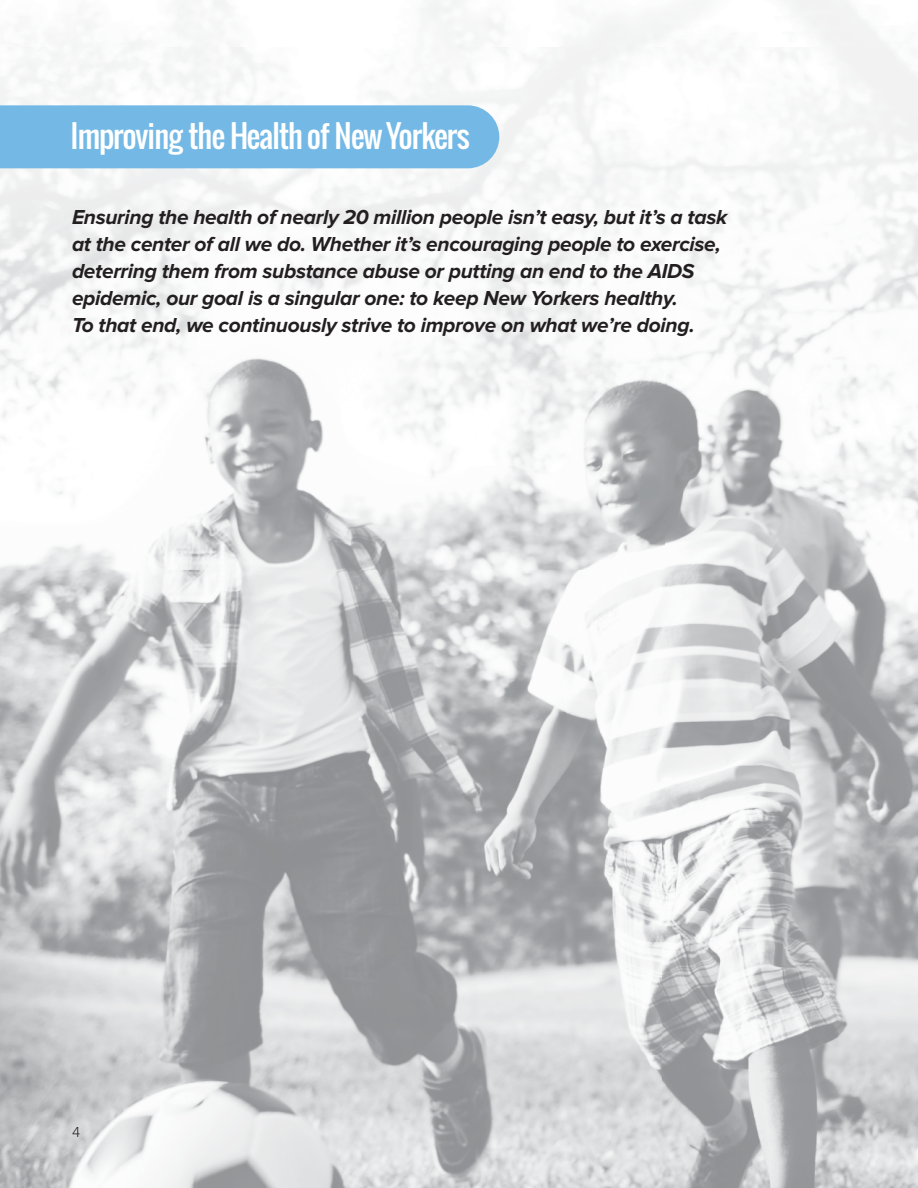
<style>
.page{position:relative;width:918px;height:1188px;background:#fff}
.page>*{position:absolute;margin:0;border:0;box-sizing:border-box;transform-origin:0 0}
.t1{font:30px "Oswald";letter-spacing:-.03em;color:#fff}
.t2{font:italic 700 21px/27px "Proxima Nova";letter-spacing:-.015em;color:#231f20}
.t3{font:300 15px "Proxima Nova";color:#231f20}
</style>
<div class="page">
<img style="left:0;top:0;width:918px;height:1188px">
<div style="left:0;top:105px;width:499px;height:63px;background:#74b9e6"></div>
<h1 class="t1" style="left:70px;top:121px;width:401px">Improving the Health of New Yorkers</h1>
<p class="t2" style="left:72px;top:205px;width:657px">Ensuring the health of nearly 20 million people isn’t easy, but it’s a task at the center of all we do. Whether it’s encouraging people to exercise, deterring them from substance abuse or putting an end to the AIDS epidemic, our goal is a singular one: to keep New Yorkers healthy.<br>To that end, we continuously strive to improve on what we’re doing.</p>
<p class="t3" style="left:72px;top:1127px;width:10px">4</p>
</div>
